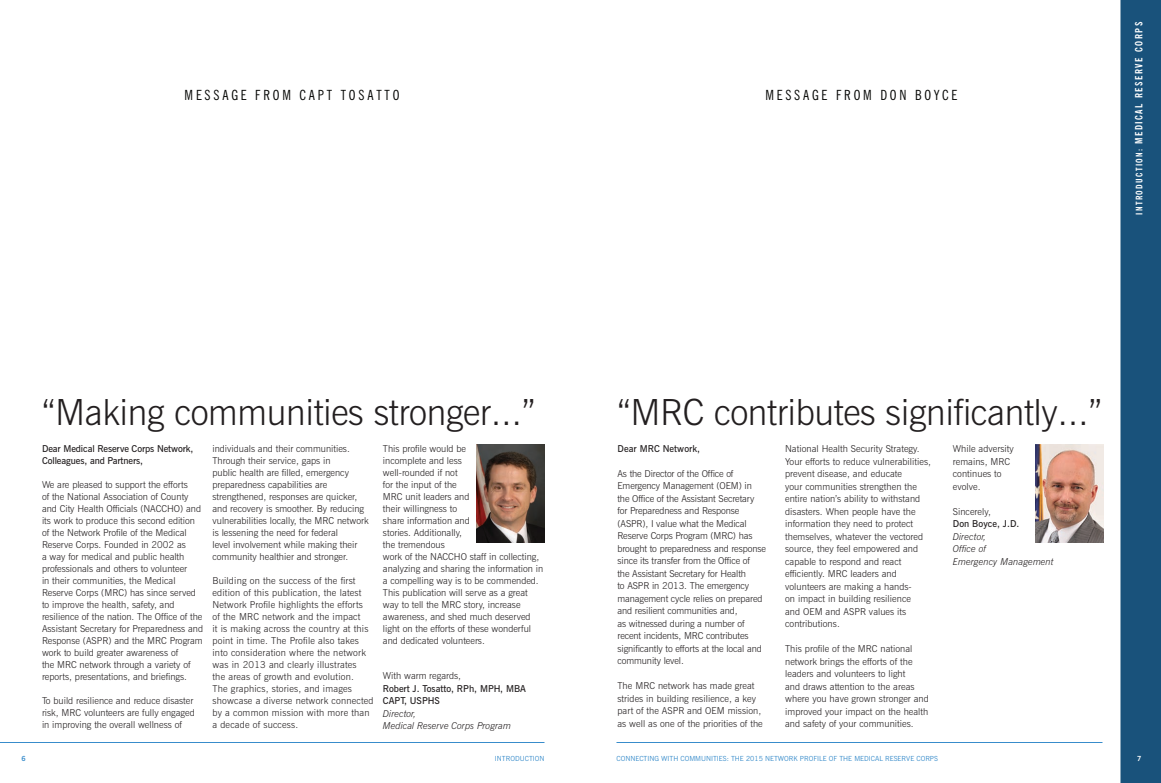
<style>
.page{position:relative;width:1161px;height:783px;background:#fff}
.page>*{position:absolute;margin:0;border:0;box-sizing:border-box;transform-origin:0 0}
.t1{font:300 36px "News Gothic BT";letter-spacing:-.01em;color:#231f20}
.t2{font:condensed 14px "News Gothic BT";letter-spacing:.2em;color:#040503}
.t3{font:700 condensed 10px "News Gothic BT";letter-spacing:.15em;color:#fff}
.t4{font:300 9.5px/12px "News Gothic BT";color:#231f20}
.t5{font:300 9.5px/12px "News Gothic BT";letter-spacing:.02em;color:#231f20}
.t6{font:600 9.5px/12px "News Gothic BT";letter-spacing:-.01em;color:#231f20}
.t7{font:italic 300 9.5px/12.5px "News Gothic BT";letter-spacing:.005em;color:#231f20}
.t8{font:7px "News Gothic BT";color:#388ccb}
.t9{font:700 7px "News Gothic BT";color:#388ccb}
.t10{font:700 7px "News Gothic BT";color:#fff}
.s1{font-size:9px}
</style>
<div class="page">
<div style="left:1120px;top:0;width:41px;height:783px;background:#19527b"></div>
<hr style="left:616px;top:742px;width:486px;height:1px;background:#388ccb">
<hr style="left:0;top:742px;width:544px;height:1px;background:#388ccb">
<img style="left:477px;top:445px;width:67px;height:97px">
<img style="left:1036px;top:445px;width:67px;height:97px">
<h2 class="t2" style="left:185px;top:86px;width:216px">MESSAGE FROM CAPT TOSATTO</h2>
<h2 class="t2" style="left:765px;top:86px;width:194px">MESSAGE FROM DON BOYCE</h2>
<p class="t3" style="left:1133px;top:215px;width:194px;rotate:-90deg"><span class="s1">INTRODUCTION:</span> MEDICAL RESERVE CORPS</p>
<h1 class="t1" style="left:42px;top:391px;width:495px">“Making communities stronger...”</h1>
<h1 class="t1" style="left:617px;top:391px;width:486px">“MRC contributes significantly...”</h1>
<p class="t6" style="left:42px;top:443px;width:153px">Dear Medical Reserve Corps Network,<br>Colleagues, and Partners,</p>
<p class="t4" style="left:42px;top:479px;width:163px">We are pleased to support the efforts<br>of the National Association of County and City Health Officials (NACCHO) and its work to produce this second edition of the Network Profile of the Medical Reserve Corps. Founded in 2002 as<br>a way for medical and public health professionals and others to volunteer<br>in their communities, the Medical Reserve Corps (MRC) has since served to improve the health, safety, and resilience of the nation. The Office of the Assistant Secretary for Preparedness and Response (ASPR) and the MRC Program work to build greater awareness of<br>the MRC network through a variety of reports, presentations, and briefings.</p>
<p class="t4" style="left:42px;top:695px;width:154px">To build resilience and reduce disaster risk, MRC volunteers are fully engaged in improving the overall wellness of</p>
<p class="t4" style="left:212px;top:443px;width:158px">individuals and their communities.<br>Through their service, gaps in<br>public health are filled, emergency preparedness capabilities are strengthened, responses are quicker, and recovery is smoother. By reducing vulnerabilities locally, the MRC network is lessening the need for federal<br>level involvement while making their community healthier and stronger.</p>
<p class="t5" style="left:212px;top:575px;width:163px">Building on the success of the first edition of this publication, the latest Network Profile highlights the efforts<br>of the MRC network and the impact<br>it is making across the country at this point in time. The Profile also takes into consideration where the network was in 2013 and clearly illustrates<br>the areas of growth and evolution.<br>The graphics, stories, and images showcase a diverse network connected by a common mission with more than a decade of success.</p>
<p class="t4" style="left:383px;top:443px;width:162px">This profile would be<br>incomplete and less<br>well-rounded if not<br>for the input of the<br>MRC unit leaders and<br>their willingness to<br>share information and<br>stories. Additionally,<br>the tremendous<br>work of the NACCHO staff in collecting, analyzing and sharing the information in a compelling way is to be commended.<br>This publication will serve as a great way to tell the MRC story, increase awareness, and shed much deserved light on the efforts of these wonderful and dedicated volunteers.</p>
<p class="t4" style="left:383px;top:670px;width:79px">With warm regards,</p>
<p class="t6" style="left:383px;top:682px;width:144px;line-height:12.5px">Robert J. Tosatto, RPh, MPH, MBA<br>CAPT, USPHS</p>
<p class="t7" style="left:383px;top:707px;width:129px">Director,<br>Medical Reserve Corps Program</p>
<p class="t6" style="left:617px;top:443px;width:84px">Dear MRC Network,</p>
<p class="t4" style="left:617px;top:467px;width:150px;line-height:12.5px">As the Director of the Office of<br>Emergency Management (OEM) in the Office of the Assistant Secretary for Preparedness and Response (ASPR), I value what the Medical<br>Reserve Corps Program (MRC) has brought to preparedness and response since its transfer from the Office of<br>the Assistant Secretary for Health<br>to ASPR in 2013. The emergency management cycle relies on prepared and resilient communities and,<br>as witnessed during a number of recent incidents, MRC contributes significantly to efforts at the local and community level.</p>
<p class="t4" style="left:617px;top:680px;width:147px;line-height:12.5px">The MRC network has made great strides in building resilience, a key part of the ASPR and OEM mission, as well as one of the priorities of the</p>
<p class="t4" style="left:785px;top:443px;width:147px;line-height:12.5px">National Health Security Strategy.<br>Your efforts to reduce vulnerabilities, prevent disease, and educate<br>your communities strengthen the entire nation’s ability to withstand disasters. When people have the information they need to protect themselves, whatever the vectored source, they feel empowered and capable to respond and react efficiently. MRC leaders and volunteers are making a hands-<br>on impact in building resilience<br>and OEM and ASPR values its contributions.</p>
<p class="t4" style="left:785px;top:643px;width:145px;line-height:12.5px">This profile of the MRC national network brings the efforts of the leaders and volunteers to light<br>and draws attention to the areas where you have grown stronger and improved your impact on the health and safety of your communities.</p>
<p class="t4" style="left:953px;top:443px;width:62px;line-height:12.5px">While adversity remains, MRC continues to evolve.</p>
<p class="t4" style="left:953px;top:505px;width:40px">Sincerely,</p>
<p class="t6" style="left:953px;top:518px;width:68px">Don Boyce, J.D.</p>
<p class="t7" style="left:953px;top:530px;width:102px">Director,<br>Office of<br>Emergency Management</p>
<p class="t9" style="left:21px;top:754px;width:6px">6</p>
<p class="t8" style="left:495px;top:754px;width:51px">INTRODUCTION</p>
<p class="t10" style="left:1137px;top:754px;width:6px">7</p>
<p class="t8" style="left:616px;top:754px;width:323px">CONNECTING WITH COMMUNITIES: THE 2015 NETWORK PROFILE OF THE MEDICAL RESERVE CORPS</p>
</div>
